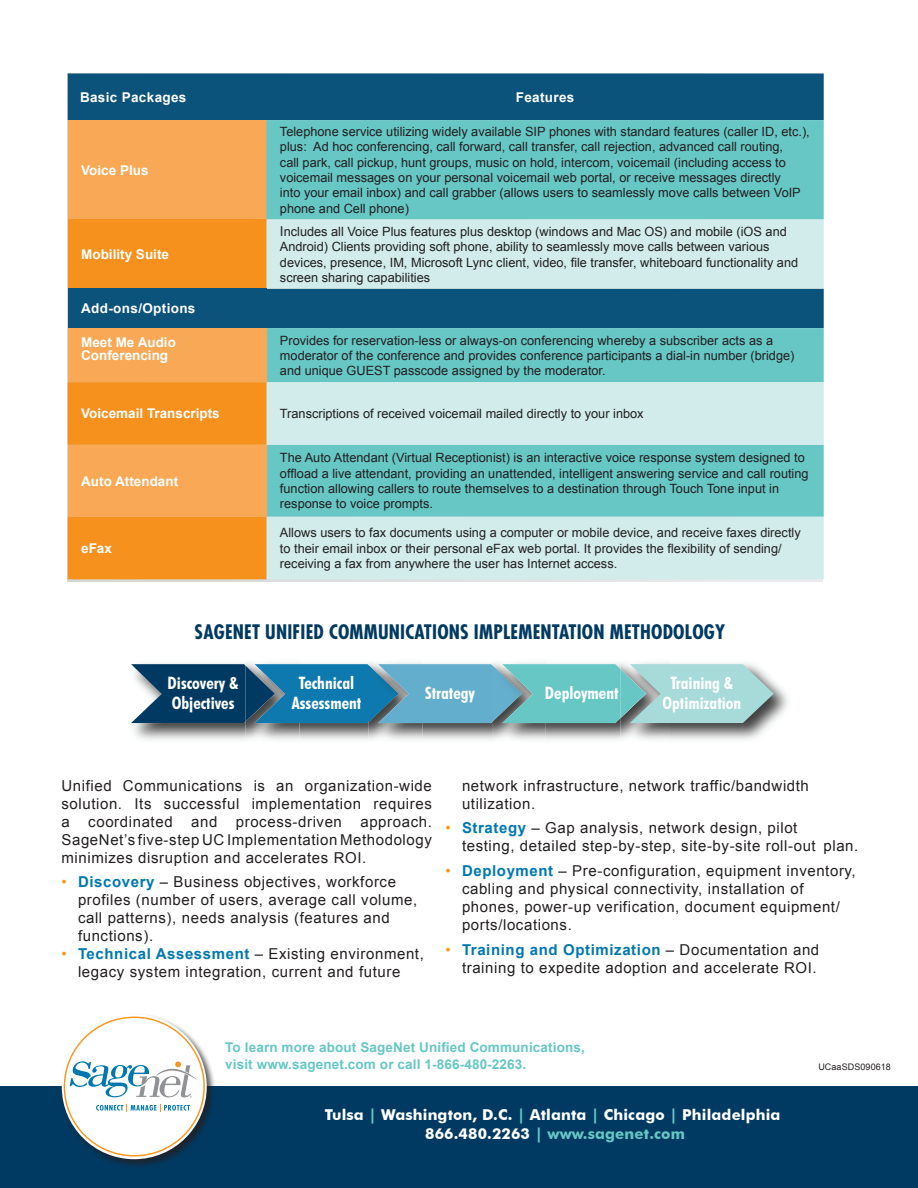
<style>
.page{position:relative;width:918px;height:1188px;background:#fff}
.page>*{position:absolute;margin:0;border:0;box-sizing:border-box;transform-origin:0 0}
.body_9_5{font:700 condensed 19.5px "Futura Std";letter-spacing:.01em;color:#003a62}
.t1{font:700 condensed 17.25px/20.7px "Futura BT";color:#fff;text-align:center}
.body_12_18_grey{font:15px/18px "Arial";letter-spacing:.04em;color:#231f20}
.body_9_5-2{font:700 15px/19.5px "Futura BT";letter-spacing:.01em;color:#fff;text-align:center}
.body_12_18_grey-2{font:700 13.5px "Arial";letter-spacing:.01em;color:#66c7c5}
.Paragraph{font:700 13.5px "Arial";color:#fff}
.Paragraph-2{font:700 13.5px "Arial";letter-spacing:.025em;color:#fff}
.Paragraph-3{font:12.75px/15.3px "Arial";color:#231f20}
.body_9_5-3{font:9px "Arial";letter-spacing:.01em;color:#231f20}
.s1{font-size:13.5px}
.s2{color:#f7971d}
.s3{font-weight:700;color:#0078ae}
.s4{color:#66c7c5}
</style>
<div class="page">
<div style="left:0;top:1086px;width:918px;height:102px;background:#003a62"></div>
<div style="left:60px;top:1013px;width:156px;height:156px;background:#231f20;opacity:.75"></div>
<div style="left:62px;top:1014px;width:145px;height:145px;background:#fff;border-radius:50%"></div>
<svg style="left:96px;top:1105px;width:94px;height:7px"></svg>
<svg style="left:70px;top:1061px;width:127px;height:37px"></svg>
<div style="left:68px;top:74px;width:756px;height:46px;background:#0b537b"></div>
<div style="left:68px;top:120px;width:198px;height:99px;background:#f9a955"></div>
<div style="left:266px;top:120px;width:558px;height:99px;background:#66c7c5"></div>
<div style="left:68px;top:219px;width:198px;height:70px;background:#f6911e"></div>
<svg style="left:266px;top:219px;width:558px;height:360px;background:#96ced1"></svg>
<div style="left:68px;top:289px;width:198px;height:39px;background:#0b537b"></div>
<div style="left:68px;top:328px;width:198px;height:54px;background:#f9a955"></div>
<div style="left:68px;top:382px;width:198px;height:197px;background:#f6911e"></div>
<div style="left:68px;top:445px;width:198px;height:72px;background:#f9a955"></div>
<img style="left:131px;top:663px;width:657px;height:77px">
<img style="left:246px;top:662px;width:54px;height:78px">
<img style="left:369px;top:662px;width:54px;height:78px">
<img style="left:493px;top:662px;width:53px;height:78px">
<img style="left:620px;top:662px;width:50px;height:78px">
<svg style="left:131px;top:664px;width:643px;height:59px;background:#579bb1"></svg>
<p class="Paragraph-2" style="left:80px;top:88px;width:108px">Basic Packages</p>
<p class="Paragraph-2" style="left:516px;top:89px;width:60px">Features</p>
<p class="Paragraph" style="left:81px;top:161px;width:69px">Voice Plus</p>
<p class="Paragraph" style="left:81px;top:245px;width:89px">Mobility Suite</p>
<p class="Paragraph-2" style="left:81px;top:300px;width:116px">Add-ons/Options</p>
<p class="Paragraph" style="left:81px;top:333px;width:96px">Meet Me Audio</p>
<p class="Paragraph" style="left:81px;top:346px;width:89px">Conferencing</p>
<p class="Paragraph-3" style="left:280px;top:124px;width:531px">Telephone service utilizing widely available SIP phones with standard features (caller ID, etc.), plus: Ad hoc conferencing, call forward, call transfer, call rejection, advanced call routing,<br>call park, call pickup, hunt groups, music on hold, intercom, voicemail (including access to voicemail messages on your personal voicemail web portal, or receive messages directly<br>into your email inbox) and call grabber (allows users to seamlessly move calls between VoIP phone and Cell phone)</p>
<p class="Paragraph-3" style="left:280px;top:224px;width:520px"><span class="s1">I</span>ncludes all Voice Plus features plus desktop (windows and Mac OS) and mobile (iOS and Android) Clients providing soft phone, ability to seamlessly move calls between various devices, presence, IM, Microsoft Lync client, video, file transfer, whiteboard functionality and screen sharing capabilities</p>
<p class="Paragraph-3" style="left:280px;top:333px;width:516px">Provides for reservation-less or always-on conferencing whereby a subscriber acts as a moderator of the conference and provides conference participants a dial-in number (bridge) and unique GUEST passcode assigned by the moderator.</p>
<p class="Paragraph" style="left:81px;top:405px;width:140px">Voicemail Transcripts</p>
<p class="Paragraph-3" style="left:280px;top:406px;width:365px">Transcriptions of received voicemail mailed directly to your inbox</p>
<p class="Paragraph" style="left:81px;top:472px;width:98px">Auto Attendant</p>
<p class="Paragraph" style="left:81px;top:539px;width:32px">eFax</p>
<p class="Paragraph-3" style="left:280px;top:450px;width:530px">The Auto Attendant (Virtual Receptionist) is an interactive voice response system designed to offload a live attendant, providing an unattended, intelligent answering service and call routing function allowing callers to route themselves to a destination through Touch Tone input in response to voice prompts.</p>
<p class="Paragraph-3" style="left:280px;top:525px;width:522px">Allows users to fax documents using a computer or mobile device, and receive faxes directly to their email inbox or their personal eFax web portal. It provides the flexibility of sending/ receiving a fax from anywhere the user has Internet access.</p>
<p class="body_9_5" style="left:195px;top:620px;width:532px">SAGENET UNIFIED COMMUNICATIONS IMPLEMENTATION METHODOLOGY</p>
<p class="t1" style="left:168px;top:672px;width:72px;text-align:left">Discovery &amp;<br>Objectives</p>
<p class="t1" style="left:292px;top:672px;width:71px">Technical<br>Assessment</p>
<p class="t1" style="left:425px;top:683px;width:51px">Strategy</p>
<p class="t1" style="left:545px;top:683px;width:75px">Deployment</p>
<p class="t1" style="left:662px;top:672px;width:80px">Training &amp;<br>Optimization</p>
<p class="body_12_18_grey" style="left:62px;top:776px;width:372px;text-align:justify">Unified Communications is an organization-wide solution. Its successful implementation requires a coordinated and process-driven approach.<br>SageNet’s five-step UC Implementation Methodology minimizes disruption and accelerates ROI.</p>
<p class="body_12_18_grey" style="left:78px;top:873px;width:341px;text-indent:-16px"><span class="s2">•</span> <span class="s3">Discovery</span> – Business objectives, workforce profiles (number of users, average call volume, call patterns), needs analysis (features and functions).</p>
<p class="body_12_18_grey" style="left:62px;top:945px;width:364px;text-align:center"><span class="s2">•</span> <span class="s3">Technical Assessment</span> – Existing environment, legacy system integration, current and future</p>
<p class="body_12_18_grey" style="left:462px;top:776px;width:348px">network infrastructure, network traffic/bandwidth utilization.</p>
<p class="body_12_18_grey" style="left:462px;top:819px;width:398px;text-indent:-16px"><span class="s2">•</span> <span class="s3">Strategy</span> – Gap analysis, network design, pilot<br>testing, detailed step-by-step, site-by-site roll-out plan.</p>
<p class="body_12_18_grey" style="left:462px;top:862px;width:395px;text-indent:-16px"><span class="s2">•</span> <span class="s3">Deployment</span> – Pre-configuration, equipment inventory, cabling and physical connectivity, installation of phones, power-up verification, document equipment/ ports/locations.</p>
<p class="body_12_18_grey" style="left:446px;top:941px;width:375px;text-align:right"><span class="s2">•</span> <span class="s3">Training and Optimization</span> – Documentation and training to expedite adoption and accelerate ROI.</p>
<p class="body_12_18_grey-2" style="left:225px;top:1038px;width:361px">To learn more about SageNet Unified Communications,</p>
<p class="body_12_18_grey-2" style="left:225px;top:1055px;width:303px">visit www.sagenet.com or call 1-866-480-2263.</p>
<p class="body_9_5-2" style="left:325px;top:1105px;width:457px">Tulsa <span class="s4">|</span> Washington, D.C. <span class="s4">|</span> Atlanta <span class="s4">|</span> Chicago <span class="s4">|</span> Philadelphia<br>866.480.2263 <span class="s4">| www.sagenet.com</span></p>
<p class="body_9_5-3" style="left:818px;top:1061px;width:74px">UCaaSDS090618</p>
</div>
